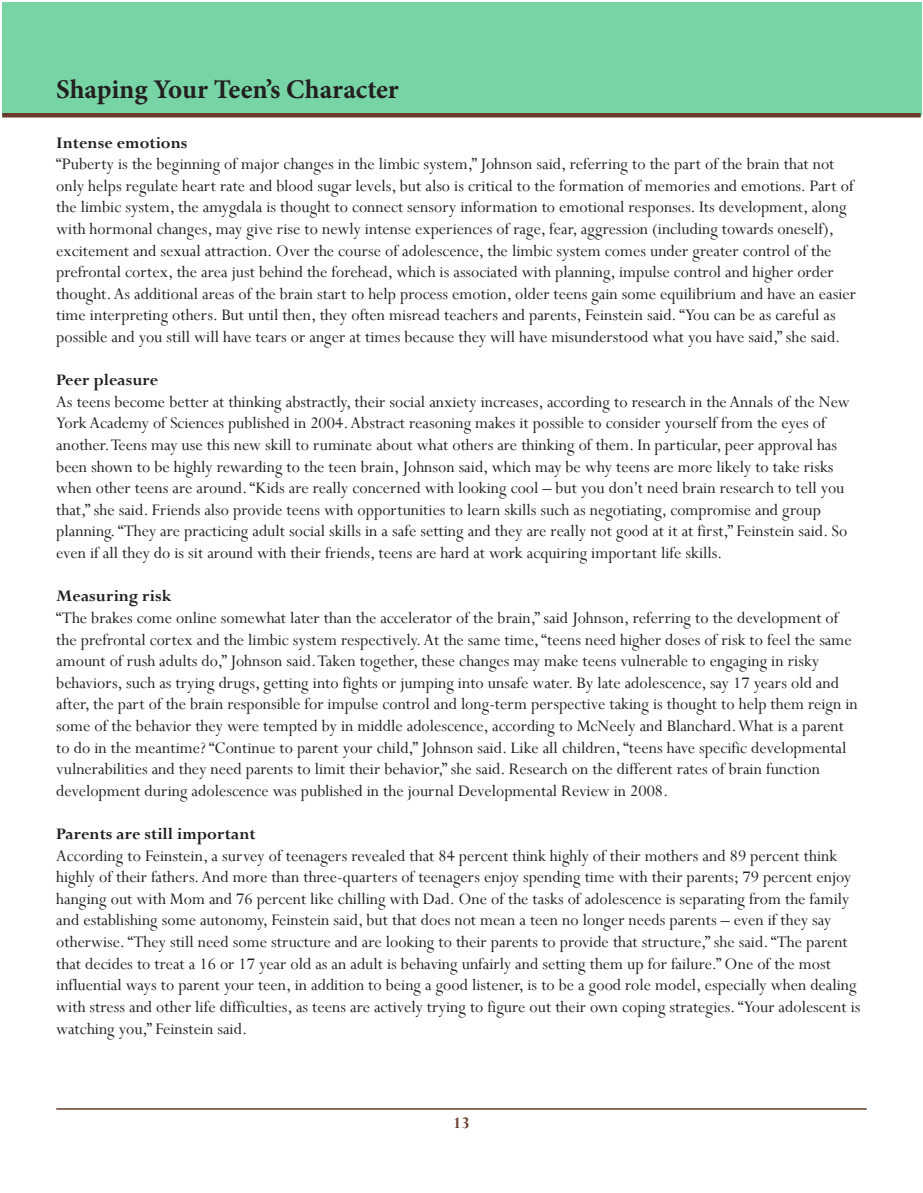
<style>
.page{position:relative;width:923px;height:1193px;background:#fff}
.page>*{position:absolute;margin:0;border:0;box-sizing:border-box;transform-origin:0 0}
.t1{font:700 27px "Minion Pro";letter-spacing:-.005em;color:#231f20}
.Endnote_Text{font:18px/21.6px "Perpetua";color:#231f20}
.Endnote_Text-2{font:700 18px "Perpetua";color:#231f20}
.t2{font:700 18px "Perpetua";color:#683a2a}
</style>
<div class="page">
<div style="left:2px;top:2px;width:919px;height:113px;background:#77d4a4"></div>
<hr style="left:56px;top:1108px;width:810px;height:1px;background:#683a2a">
<hr style="left:2px;top:113px;width:918px;height:4px;background:#683a2a">
<h1 class="t1" style="left:56px;top:70px;width:344px">Shaping Your Teen’s Character</h1>
<p class="Endnote_Text-2" style="left:56px;top:131px;width:133px">Intense emotions</p>
<p class="Endnote_Text" style="left:56px;top:153px;width:801px">“Puberty is the beginning of major changes in the limbic system,” Johnson said, referring to the part of the brain that not only helps regulate heart rate and blood sugar levels, but also is critical to the formation of memories and emotions. Part of the limbic system, the amygdala is thought to connect sensory information to emotional responses. Its development, along with hormonal changes, may give rise to newly intense experiences of rage, fear, aggression (including towards oneself), excitement and sexual attraction. Over the course of adolescence, the limbic system comes under greater control of the prefrontal cortex, the area just behind the forehead, which is associated with planning, impulse control and higher order thought. As additional areas of the brain start to help process emotion, older teens gain some equilibrium and have an easier time interpreting others. But until then, they often misread teachers and parents, Feinstein said. “You can be as careful as possible and you still will have tears or anger at times because they will have misunderstood what you have said,” she said.</p>
<p class="Endnote_Text-2" style="left:56px;top:369px;width:103px">Peer pleasure</p>
<p class="Endnote_Text" style="left:56px;top:390px;width:795px">As teens become better at thinking abstractly, their social anxiety increases, according to research in the Annals of the New York Academy of Sciences published in 2004. Abstract reasoning makes it possible to consider yourself from the eyes of another. Teens may use this new skill to ruminate about what others are thinking of them. In particular, peer approval has been shown to be highly rewarding to the teen brain, Johnson said, which may be why teens are more likely to take risks when other teens are around. “Kids are really concerned with looking cool – but you don’t need brain research to tell you that,” she said. Friends also provide teens with opportunities to learn skills such as negotiating, compromise and group planning. “They are practicing adult social skills in a safe setting and they are really not good at it at first,” Feinstein said. So even if all they do is sit around with their friends, teens are hard at work acquiring important life skills.</p>
<p class="Endnote_Text-2" style="left:56px;top:585px;width:117px">Measuring risk</p>
<p class="Endnote_Text" style="left:56px;top:606px;width:803px">“The brakes come online somewhat later than the accelerator of the brain,” said Johnson, referring to the development of the prefrontal cortex and the limbic system respectively. At the same time, “teens need higher doses of risk to feel the same amount of rush adults do,” Johnson said. Taken together, these changes may make teens vulnerable to engaging in risky behaviors, such as trying drugs, getting into fights or jumping into unsafe water. By late adolescence, say 17 years old and after, the part of the brain responsible for impulse control and long-term perspective taking is thought to help them reign in some of the behavior they were tempted by in middle adolescence, according to McNeely and Blanchard. What is a parent to do in the meantime? “Continue to parent your child,” Johnson said. Like all children, “teens have specific developmental vulnerabilities and they need parents to limit their behavior,” she said. Research on the different rates of brain function development during adolescence was published in the journal Developmental Review in 2008.</p>
<p class="Endnote_Text-2" style="left:56px;top:822px;width:201px">Parents are still important</p>
<p class="Endnote_Text" style="left:56px;top:844px;width:805px">According to Feinstein, a survey of teenagers revealed that 84 percent think highly of their mothers and 89 percent think highly of their fathers. And more than three-quarters of teenagers enjoy spending time with their parents; 79 percent enjoy hanging out with Mom and 76 percent like chilling with Dad. One of the tasks of adolescence is separating from the family and establishing some autonomy, Feinstein said, but that does not mean a teen no longer needs parents – even if they say otherwise. “They still need some structure and are looking to their parents to provide that structure,” she said. “The parent that decides to treat a 16 or 17 year old as an adult is behaving unfairly and setting them up for failure.” One of the most influential ways to parent your teen, in addition to being a good listener, is to be a good role model, especially when dealing with stress and other life difficulties, as teens are actively trying to figure out their own coping strategies. “Your adolescent is watching you,” Feinstein said.</p>
<p class="t2" style="left:453px;top:1111px;width:18px">13</p>
</div>
